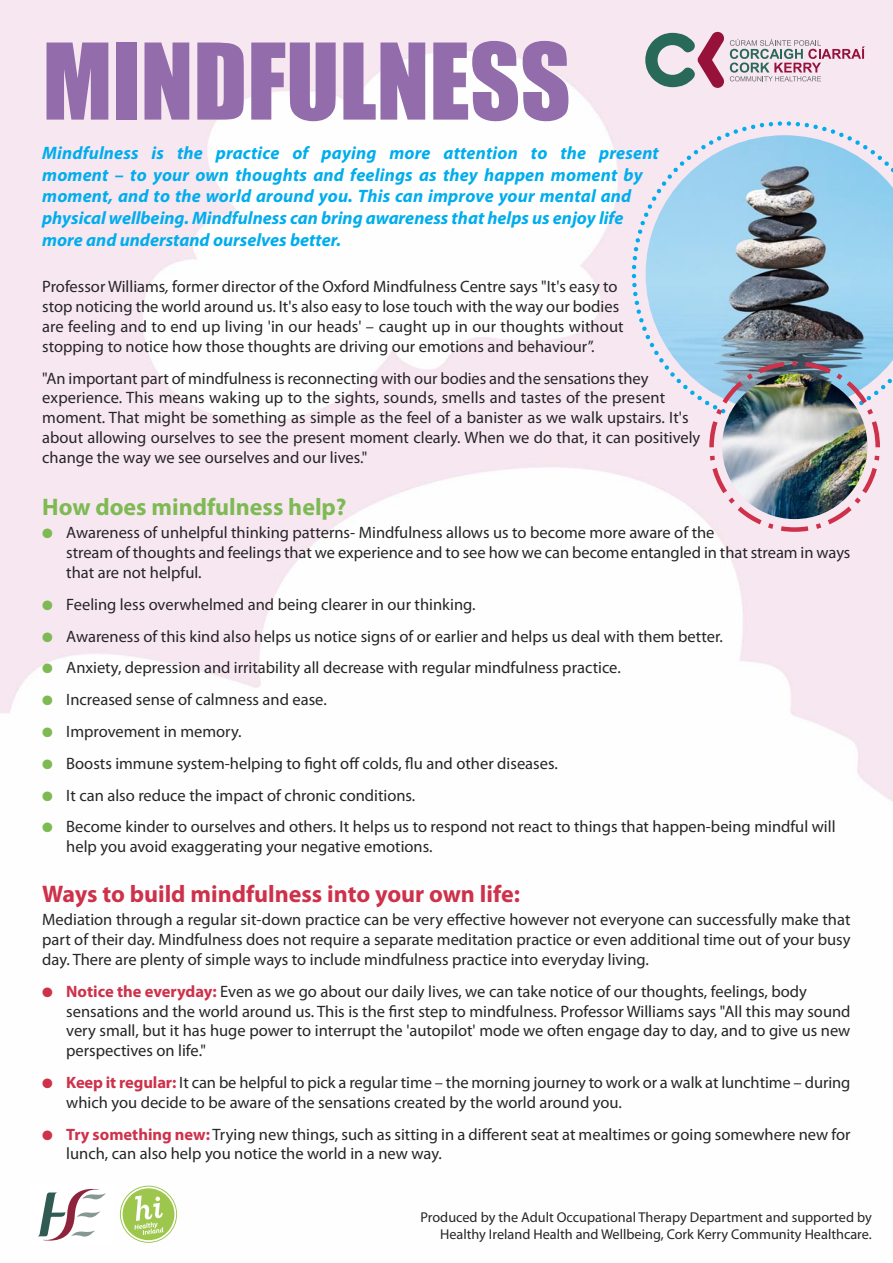
<style>
.page{position:relative;width:893px;height:1263px;background:#fff}
.page>*{position:absolute;margin:0;border:0;box-sizing:border-box;transform-origin:0 0}
.t1{font:97.5px "Impact";color:#936cab}
.t2{font:700 24px "Myriad Pro";color:#ce314a}
.t3{font:700 24px "Myriad Pro";color:#7eba53}
.t4{font:italic 700 18px/21.6px "Myriad Pro";letter-spacing:.01em;color:#00aded}
.t5{font:16.5px/19.8px "Myriad Pro";color:#272526}
.t6{font:14.25px/17.1px "Myriad Pro";color:#272526;text-align:right}
.s1{font-style:italic}
.s2{color:#7eba53}
.s3{color:#ce314a}
.s4{font-weight:700;color:#ce314a}
</style>
<div class="page">
<div style="left:629px;top:119px;width:264px;height:310px;background:#f7e7f1"></div>
<img style="left:646px;top:135px;width:247px;height:278px">
<svg style="left:37px;top:1188px;width:69px;height:53px"></svg>
<svg style="left:121px;top:1186px;width:55px;height:56px"></svg>
<svg style="left:645px;top:32px;width:220px;height:56px;background:#c9bac3"></svg>
<svg style="left:707px;top:359px;width:175px;height:175px;background:#cdc1d1"></svg>
<img style="left:722px;top:374px;width:145px;height:145px;border-radius:50%">
<p class="t1" style="left:43px;top:50px;width:530px">MINDFULNESS</p>
<p class="t4" style="left:42px;top:144px;width:618px">Mindfulness is the practice of paying more attention to the present moment – to your own thoughts and feelings as they happen moment by moment, and to the world around you. This can improve your mental and physical wellbeing. Mindfulness can bring awareness that helps us enjoy life more and understand ourselves better.</p>
<p class="t5" style="left:42px;top:278px;width:583px">Professor Williams<span class="s1">,</span> former director of the Oxford Mindfulness Centre says "It's easy to stop noticing the world around us. It's also easy to lose touch with the way our bodies are feeling and to end up living 'in our heads' – caught up in our thoughts without stopping to notice how those thoughts are driving our emotions and behaviour”.</p>
<p class="t5" style="left:42px;top:369px;width:660px">"An important part of mindfulness is reconnecting with our bodies and the sensations they experience. This means waking up to the sights, sounds, smells and tastes of the present moment. That might be something as simple as the feel of a banister as we walk upstairs. It's about allowing ourselves to see the present moment clearly. When we do that, it can positively change the way we see ourselves and our lives."</p>
<p class="t3" style="left:42px;top:498px;width:306px">How does mindfulness help?</p>
<p class="t5" style="left:66px;top:524px;width:786px;text-indent:-24px"><span class="s2">●</span> Awareness of unhelpful thinking patterns- Mindfulness allows us to become more aware of the<br>stream of thoughts and feelings that we experience and to see how we can become entangled in that stream in ways that are not helpful.</p>
<p class="t5" style="left:42px;top:596px;width:435px"><span class="s2">●</span> Feeling less overwhelmed and being clearer in our thinking.</p>
<p class="t5" style="left:42px;top:627px;width:682px"><span class="s2">●</span> Awareness of this kind also helps us notice signs of or earlier and helps us deal with them better.</p>
<p class="t5" style="left:42px;top:659px;width:580px"><span class="s2">●</span> Anxiety, depression and irritability all decrease with regular mindfulness practice.</p>
<p class="t5" style="left:42px;top:691px;width:286px"><span class="s2">●</span> Increased sense of calmness and ease.</p>
<p class="t5" style="left:42px;top:723px;width:201px"><span class="s2">●</span> Improvement in memory.</p>
<p class="t5" style="left:42px;top:755px;width:517px"><span class="s2">●</span> Boosts immune system-helping to fight off colds, flu and other diseases.</p>
<p class="t5" style="left:42px;top:786px;width:375px"><span class="s2">●</span> It can also reduce the impact of chronic conditions.</p>
<p class="t5" style="left:66px;top:818px;width:771px;text-indent:-24px"><span class="s2">●</span> Become kinder to ourselves and others. It helps us to respond not react to things that happen-being mindful will help you avoid exaggerating your negative emotions.</p>
<p class="t2" style="left:42px;top:885px;width:479px">Ways to build mindfulness into your own life:</p>
<p class="t5" style="left:42px;top:911px;width:810px;text-align:justify">Mediation through a regular sit-down practice can be very effective however not everyone can successfully make that part of their day. Mindfulness does not require a separate meditation practice or even additional time out of your busy day. There are plenty of simple ways to include mindfulness practice into everyday living.</p>
<p class="t5" style="left:66px;top:983px;width:786px;text-indent:-24px"><span class="s3">●</span> <span class="s4">Notice the everyday:</span> Even as we go about our daily lives, we can take notice of our thoughts, feelings, body sensations and the world around us. This is the first step to mindfulness. Professor Williams says "All this may sound very small, but it has huge power to interrupt the 'autopilot' mode we often engage day to day, and to give us new perspectives on life."</p>
<p class="t5" style="left:66px;top:1074px;width:786px;text-indent:-24px"><span class="s3">●</span> <span class="s4">Keep it regular:</span> It can be helpful to pick a regular time – the morning journey to work or a walk at lunchtime – during which you decide to be aware of the sensations created by the world around you.</p>
<p class="t5" style="left:66px;top:1125px;width:786px;text-indent:-24px"><span class="s3">●</span> <span class="s4">Try something new:</span> Trying new things, such as sitting in a different seat at mealtimes or going somewhere new for lunch, can also help you notice the world in a new way.</p>
<p class="t6" style="left:421px;top:1210px;width:453px">Produced by the Adult Occupational Therapy Department and supported by<br>Healthy Ireland Health and Wellbeing, Cork Kerry Community Healthcare.</p>
</div>
